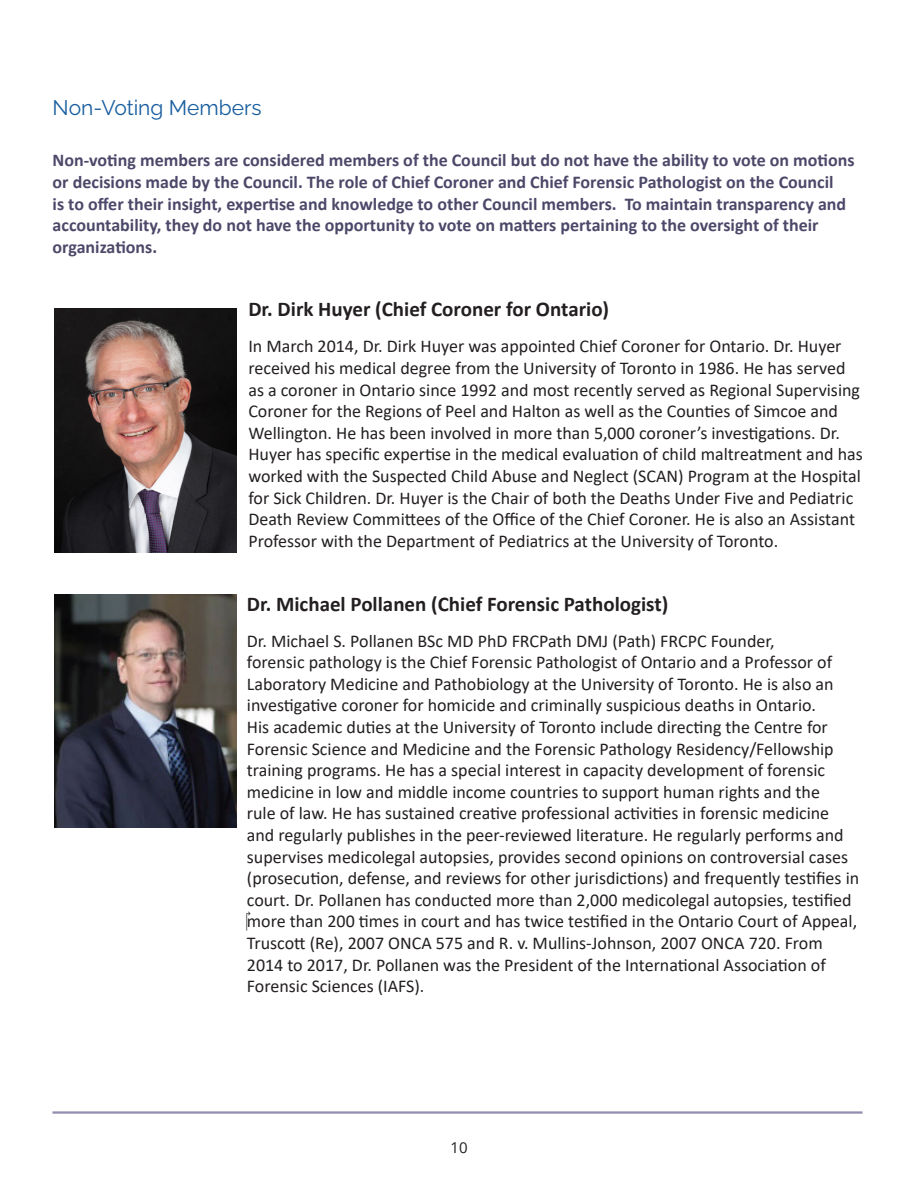
<style>
.page{position:relative;width:918px;height:1188px;background:#fff}
.page>*{position:absolute;margin:0;border:0;box-sizing:border-box;transform-origin:0 0}
.t1{font:700 21px "Calibri";color:#231f20}
.t2{font:21px "Raleway";color:#175d9e}
.t3{font:18px/21.6px "Calibri";color:#231f20}
.t4{font:700 18px/21.6px "Calibri";color:#4c4869}
.t5{font:15px "Open Sans";color:#231f20}
</style>
<div class="page">
<hr style="left:52px;top:1112px;width:810px;height:1px;background:#756a97">
<hr style="left:52px;top:1113px;width:810px;height:1px;background:#756a97">
<img style="left:54px;top:308px;width:182px;height:245px">
<img style="left:54px;top:595px;width:182px;height:232px">
<p class="t2" style="left:53px;top:91px;width:210px">Non-Voting Members</p>
<p class="t4" style="left:53px;top:149px;width:804px">Non-voting members are considered members of the Council but do not have the ability to vote on motions or decisions made by the Council. The role of Chief Coroner and Chief Forensic Pathologist on the Council<br>is to offer their insight, expertise and knowledge to other Council members. To maintain transparency and accountability, they do not have the opportunity to vote on matters pertaining to the oversight of their organizations.</p>
<p class="t1" style="left:248px;top:295px;width:362px">Dr. Dirk Huyer (Chief Coroner for Ontario)</p>
<p class="t3" style="left:248px;top:335px;width:616px">In March 2014, Dr. Dirk Huyer was appointed Chief Coroner for Ontario. Dr. Huyer received his medical degree from the University of Toronto in 1986. He has served as a coroner in Ontario since 1992 and most recently served as Regional Supervising Coroner for the Regions of Peel and Halton as well as the Counties of Simcoe and Wellington. He has been involved in more than 5,000 coroner’s investigations. Dr.<br>Huyer has specific expertise in the medical evaluation of child maltreatment and has worked with the Suspected Child Abuse and Neglect (SCAN) Program at the Hospital for Sick Children. Dr. Huyer is the Chair of both the Deaths Under Five and Pediatric Death Review Committees of the Office of the Chief Coroner. He is also an Assistant Professor with the Department of Pediatrics at the University of Toronto.</p>
<p class="t1" style="left:247px;top:589px;width:423px">Dr. Michael Pollanen (Chief Forensic Pathologist)</p>
<p class="t3" style="left:247px;top:629px;width:614px">Dr. Michael S. Pollanen BSc MD PhD FRCPath DMJ (Path) FRCPC Founder,<br>forensic pathology is the Chief Forensic Pathologist of Ontario and a Professor of Laboratory Medicine and Pathobiology at the University of Toronto. He is also an investigative coroner for homicide and criminally suspicious deaths in Ontario.<br>His academic duties at the University of Toronto include directing the Centre for Forensic Science and Medicine and the Forensic Pathology Residency/Fellowship training programs. He has a special interest in capacity development of forensic medicine in low and middle income countries to support human rights and the<br>rule of law. He has sustained creative professional activities in forensic medicine and regularly publishes in the peer-reviewed literature. He regularly performs and supervises medicolegal autopsies, provides second opinions on controversial cases (prosecution, defense, and reviews for other jurisdictions) and frequently testifies in court. Dr. Pollanen has conducted more than 2,000 medicolegal autopsies, testified more than 200 times in court and has twice testified in the Ontario Court of Appeal, Truscott (Re), 2007 ONCA 575 and R. v. Mullins-Johnson, 2007 ONCA 720. From 2014 to 2017, Dr. Pollanen was the President of the International Association of Forensic Sciences (IAFS).</p>
<p class="t5" style="left:450px;top:1137px;width:19px">10</p>
</div>
